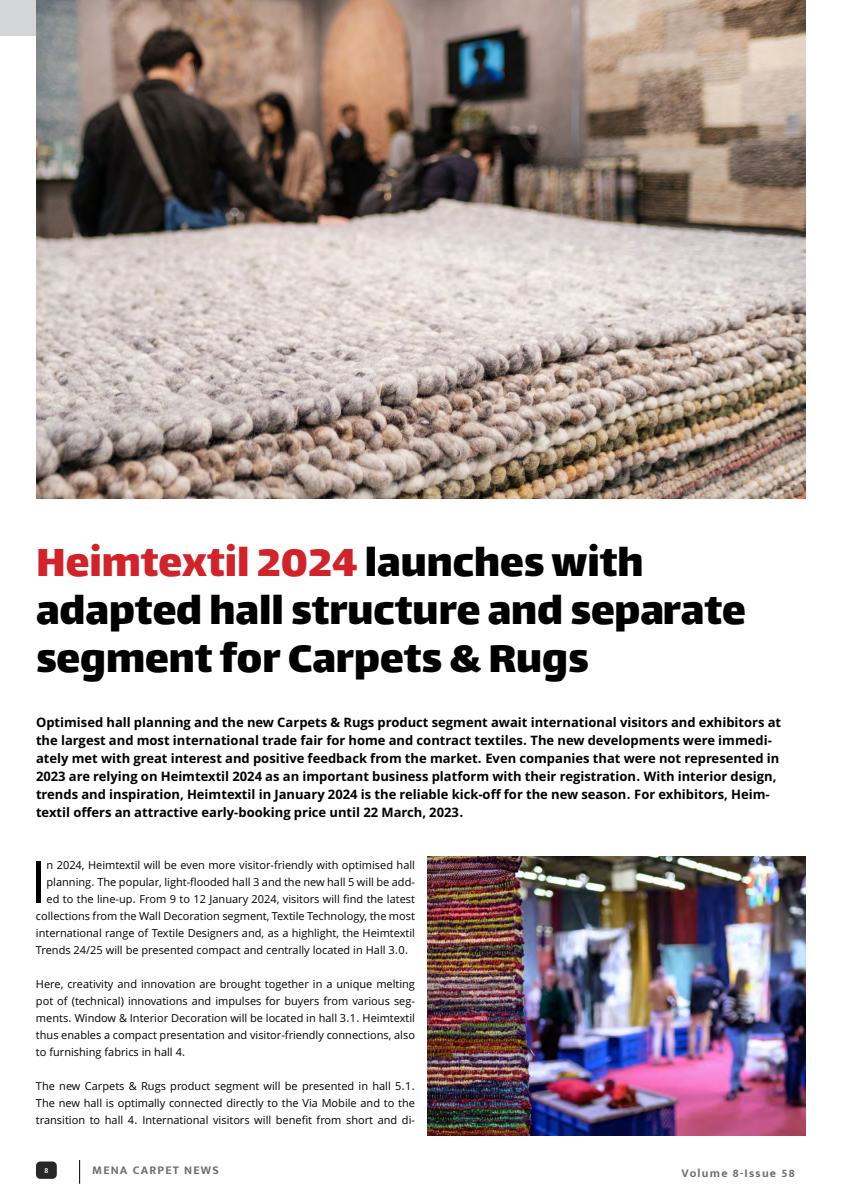
<style>
.page{position:relative;width:842px;height:1191px;background:#fff}
.page>*{position:absolute;margin:0;border:0;box-sizing:border-box;transform-origin:0 0}
.t1{font:58.6px "Sahel";color:#000}
.t2{font:48px/48px "Lalezar";color:#000}
.t3{font:700 13px/18px "Sahel";color:#000}
.t4{font:700 12px "Mukta Mahee";letter-spacing:.1em;color:#6d6e71}
.t5{font:11px/17px "Sahel";color:#000;text-align:justify}
.t6{font:600 8px "Mukta Mahee";color:#fff}
.s1{color:#d2232a}
</style>
<div class="page">
<div style="left:0;top:0;width:36px;height:36px;background:#d3d5d6"></div>
<div style="left:36px;top:1161px;width:21px;height:17px;background:#292829;border-radius:4px"></div>
<svg style="left:79px;top:1160px;width:1px;height:23px"></svg>
<img style="left:36px;top:0;width:770px;height:498px">
<img style="left:427px;top:856px;width:379px;height:279px">
<h2 class="t2" style="left:36px;top:535px;width:711px"><span class="s1">Heimtextil 2024</span> launches with adapted hall structure and separate segment for Carpets &amp; Rugs</h2>
<p class="t3" style="left:36px;top:713px;width:747px">Optimised hall planning and the new Carpets &amp; Rugs product segment await international visitors and exhibitors at the largest and most international trade fair for home and contract textiles. The new developments were immedi&shy;ately met with great interest and positive feedback from the market. Even companies that were not represented in 2023 are relying on Heimtextil 2024 as an important business platform with their registration. With interior design, trends and inspiration, Heimtextil in January 2024 is the reliable kick-off for the new season. For exhibitors, Heim&shy;textil offers an attractive early-booking price until 22 March, 2023.</p>
<h1 class="t1" style="left:30px;top:848px;width:18px">I</h1>
<p class="t5" style="left:47px;top:856px;width:370px">n 2024, Heimtextil will be even more visitor-friendly with optimised hall</p>
<p class="t5" style="left:47px;top:873px;width:370px">planning. The popular, light-flooded hall 3 and the new hall 5 will be add-</p>
<p class="t5" style="left:47px;top:890px;width:370px">ed to the line-up. From 9 to 12 January 2024, visitors will find the latest</p>
<p class="t5" style="left:36px;top:907px;width:380px">collections from the Wall Decoration segment, Textile Technology, the most</p>
<p class="t5" style="left:36px;top:924px;width:380px">international range of Textile Designers and, as a highlight, the Heimtextil</p>
<p class="t5" style="left:36px;top:941px;width:374px">Trends 24/25 will be presented compact and centrally located in Hall 3.0.</p>
<p class="t5" style="left:36px;top:975px;width:380px">Here, creativity and innovation are brought together in a unique melting pot of (technical) innovations and impulses for buyers from various seg&shy;ments. Window &amp; Interior Decoration will be located in hall 3.1. Heimtextil thus enables a compact presentation and visitor-friendly connections, also to furnishing fabrics in hall 4.</p>
<p class="t5" style="left:36px;top:1077px;width:381px">The new Carpets &amp; Rugs product segment will be presented in hall 5.1.<br>The new hall is optimally connected directly to the Via Mobile and to the transition to hall 4. International visitors will benefit from short and di-</p>
<p class="t6" style="left:44px;top:1165px;width:5px">8</p>
<p class="t4" style="left:92px;top:1162px;width:128px">MENA CARPET NEWS</p>
<p class="t4" style="left:682px;top:1166px;width:114px">Volume 8-Issue 58</p>
</div>
